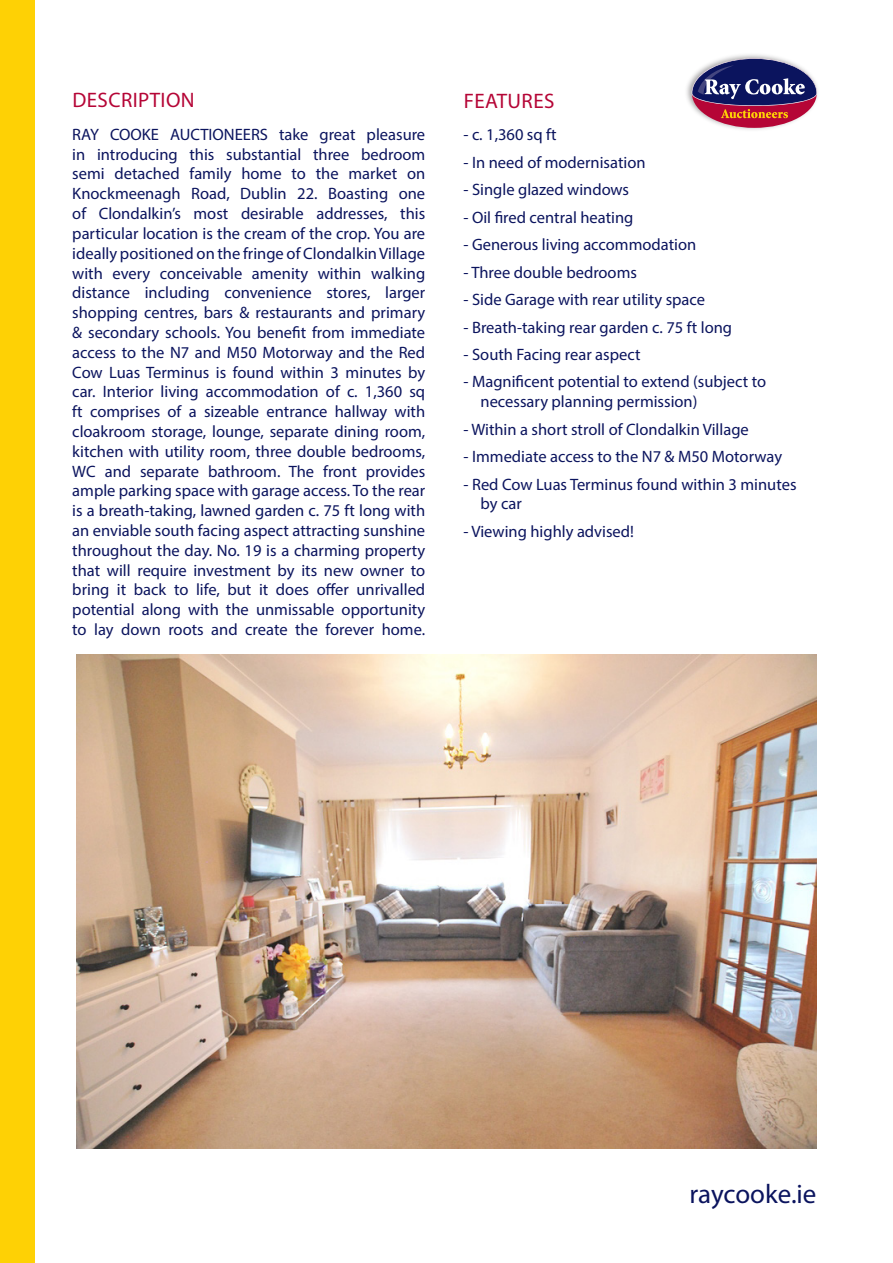
<style>
.page{position:relative;width:893px;height:1263px;background:#fff}
.page>*{position:absolute;margin:0;border:0;box-sizing:border-box;transform-origin:0 0}
.t1{font:27px "Myriad Pro";letter-spacing:-.005em;color:#0b145e}
.RC_Body_Head{font:21px "Myriad Pro";letter-spacing:.02em;color:#b50536}
.RC_Body{font:21px "Myriad Pro";letter-spacing:.02em;color:#b50536}
.RC_Body-2{font:16.5px/19.8px "Myriad Pro";color:#0b145e;text-align:justify}
.RC_Bullets{font:16.5px/19.8px "Myriad Pro";color:#0b145e}
</style>
<div class="page">
<div style="left:0;top:0;width:34px;height:1263px;background:#fed105"></div>
<img style="left:686px;top:54px;width:132px;height:76px">
<div style="left:692px;top:59px;width:125px;height:69px;background:#b50536;border-radius:50%"></div>
<svg style="left:692px;top:58px;width:125px;height:60px"></svg>
<img style="left:77px;top:655px;width:739px;height:493px">
<p class="RC_Body_Head" style="left:72px;top:87px;width:124px">DESCRIPTION</p>
<p class="RC_Body-2" style="left:72px;top:124px;width:354px">RAY COOKE AUCTIONEERS take great pleasure in introducing this substantial three bedroom semi detached family home to the market on Knockmeenagh Road, Dublin 22. Boasting one of Clondalkin’s most desirable addresses, this particular location is the cream of the crop. You are ideally positioned on the fringe of Clondalkin Village with every conceivable amenity within walking distance including convenience stores, larger shopping centres, bars &amp; restaurants and primary &amp; secondary schools. You benefit from immediate access to the N7 and M50 Motorway and the Red Cow Luas Terminus is found within 3 minutes by car. Interior living accommodation of c. 1,360 sq ft comprises of a sizeable entrance hallway with cloakroom storage, lounge, separate dining room, kitchen with utility room, three double bedrooms, WC and separate bathroom. The front provides ample parking space with garage access. To the rear is a breath-taking, lawned garden c. 75 ft long with an enviable south facing aspect attracting sunshine throughout the day. No. 19 is a charming property that will require investment by its new owner to bring it back to life, but it does offer unrivalled potential along with the unmissable opportunity to lay down roots and create the forever home.</p>
<p class="RC_Body" style="left:464px;top:88px;width:92px">FEATURES</p>
<p class="RC_Bullets" style="left:463px;top:125px;width:95px">- c. 1,360 sq ft</p>
<p class="RC_Bullets" style="left:463px;top:152px;width:184px">- In need of modernisation</p>
<p class="RC_Bullets" style="left:463px;top:180px;width:167px">- Single glazed windows</p>
<p class="RC_Bullets" style="left:463px;top:207px;width:171px">- Oil fired central heating</p>
<p class="RC_Bullets" style="left:463px;top:234px;width:234px">- Generous living accommodation</p>
<p class="RC_Bullets" style="left:463px;top:262px;width:175px">- Three double bedrooms</p>
<p class="RC_Bullets" style="left:463px;top:289px;width:243px">- Side Garage with rear utility space</p>
<p class="RC_Bullets" style="left:463px;top:317px;width:270px">- Breath-taking rear garden c. 75 ft long</p>
<p class="RC_Bullets" style="left:463px;top:344px;width:178px">- South Facing rear aspect</p>
<p class="RC_Bullets" style="left:480px;top:372px;width:287px;text-indent:-17px">- Magnificent potential to extend (subject to necessary planning permission)</p>
<p class="RC_Bullets" style="left:463px;top:419px;width:287px">- Within a short stroll of Clondalkin Village</p>
<p class="RC_Bullets" style="left:463px;top:446px;width:320px">- Immediate access to the N7 &amp; M50 Motorway</p>
<p class="RC_Bullets" style="left:480px;top:474px;width:317px;text-indent:-17px">- Red Cow Luas Terminus found within 3 minutes by car</p>
<p class="RC_Bullets" style="left:463px;top:521px;width:172px">- Viewing highly advised!</p>
<h1 class="t1" style="left:690px;top:1178px;width:128px">raycooke.ie</h1>
</div>
